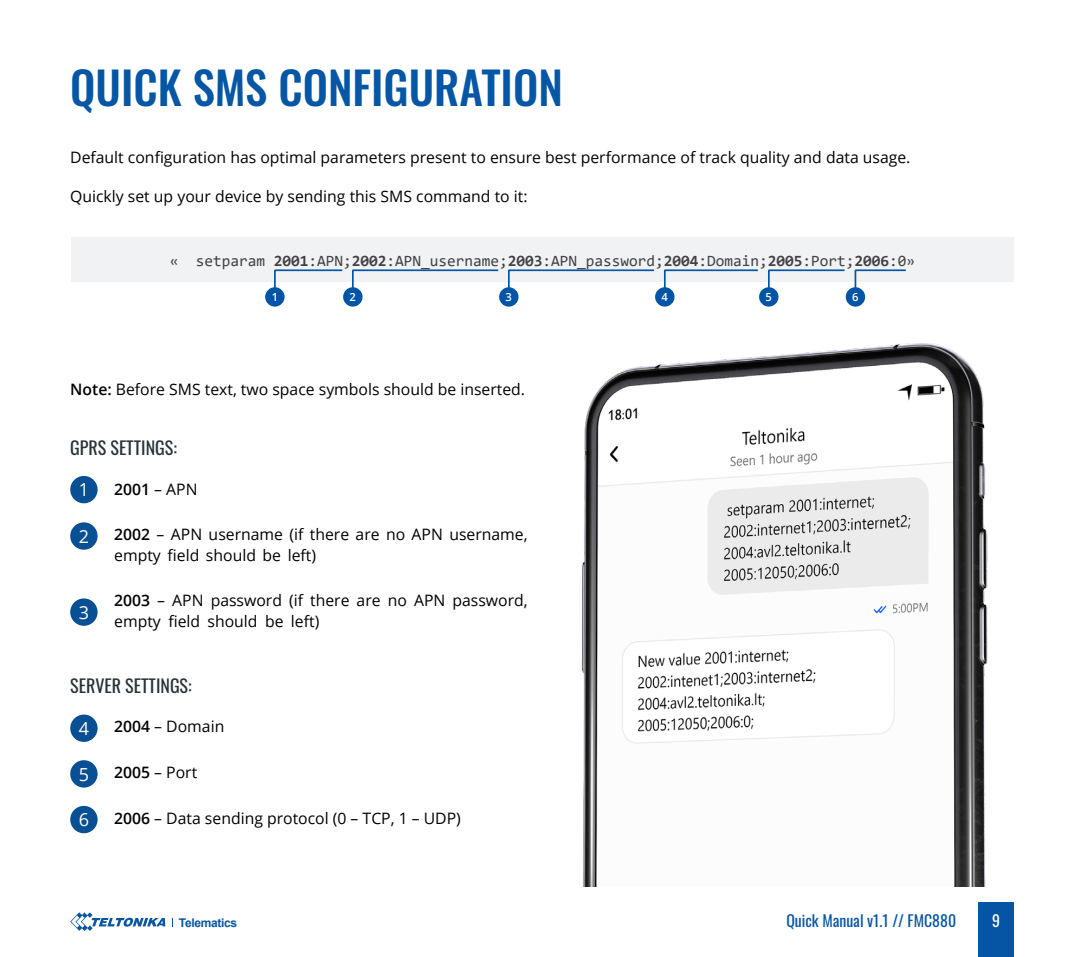
<style>
.page{position:relative;width:1085px;height:957px;background:#fff}
.page>*{position:absolute;margin:0;border:0;box-sizing:border-box;transform-origin:0 0}
.t1{font:500 45px "Oswald";color:#0556a5}
.t2{font:18px "Oswald";color:#263338}
.t3{font:18px "Open Sans";color:#fff}
.t4{font:15.75px/20.2px "Open Sans";color:#000}
.t5{font:15.75px "Consolas";color:#414042}
.t6{font:15.75px "Oswald";color:#0655a5}
.t7{font:600 15.75px "Open Sans";color:#000}
.t8{font:15.75px "Oswald";color:#fff}
.t9{font:700 11.92px "Arial";letter-spacing:-.025em;color:#0656a5}
.t10{font:600 11.25px "Open Sans";color:#fff}
.s1{font-weight:700}
.s2{font-weight:600}
.s3{font-weight:400}
</style>
<div class="page">
<div style="left:978px;top:902px;width:35px;height:55px;background:#0655a5"></div>
<svg style="left:70px;top:912px;width:95px;height:19px"></svg>
<img style="left:581px;top:343px;width:407px;height:544px">
<div style="left:71px;top:238px;width:942px;height:44px;background:#f1f2f4"></div>
<svg style="left:274px;top:269px;width:69px;height:21px"></svg>
<svg style="left:352px;top:269px;width:147px;height:21px"></svg>
<svg style="left:508px;top:269px;width:146px;height:22px"></svg>
<svg style="left:664px;top:269px;width:94px;height:22px"></svg>
<svg style="left:768px;top:269px;width:77px;height:22px"></svg>
<svg style="left:854px;top:269px;width:52px;height:20px"></svg>
<div style="left:265px;top:287px;width:19px;height:20px;background:#0054a6;border-radius:50%"></div>
<div style="left:343px;top:287px;width:19px;height:20px;background:#0054a6;border-radius:50%"></div>
<div style="left:499px;top:287px;width:19px;height:20px;background:#0054a6;border-radius:50%"></div>
<div style="left:655px;top:287px;width:19px;height:20px;background:#0054a6;border-radius:50%"></div>
<div style="left:759px;top:287px;width:19px;height:20px;background:#0054a6;border-radius:50%"></div>
<div style="left:845px;top:287px;width:20px;height:20px;background:#0054a6;border-radius:50%"></div>
<div style="left:70px;top:476px;width:28px;height:27px;background:#084f94;border-radius:50%"></div>
<div style="left:70px;top:522px;width:28px;height:28px;background:#084f94;border-radius:50%"></div>
<div style="left:70px;top:598px;width:28px;height:28px;background:#084f94;border-radius:50%"></div>
<div style="left:70px;top:714px;width:28px;height:28px;background:#084f94;border-radius:50%"></div>
<div style="left:70px;top:760px;width:28px;height:27px;background:#084f94;border-radius:50%"></div>
<div style="left:70px;top:806px;width:28px;height:27px;background:#084f94;border-radius:50%"></div>
<h1 class="t1" style="left:70px;top:64px;width:494px">QUICK SMS CONFIGURATION</h1>
<p class="t4" style="left:70px;top:146px;width:841px">Default configuration has optimal parameters present to ensure best performance of track quality and data usage.</p>
<p class="t4" style="left:70px;top:186px;width:459px">Quickly set up your device by sending this SMS command to it:</p>
<p class="t5" style="left:170px;top:250px;width:10px">«</p>
<p class="t5" style="left:196px;top:250px;width:71px">setparam</p>
<p class="t5" style="left:274px;top:250px;width:642px"><span class="s1">2001</span>:APN;<span class="s1">2002</span>:APN_username;<span class="s1">2003</span>:APN_password;<span class="s1">2004</span>:Domain;<span class="s1">2005</span>:Port;<span class="s1">2006</span>:0«</p>
<p class="t10" style="left:271px;top:289px;width:8px">1</p>
<p class="t10" style="left:349px;top:289px;width:8px">2</p>
<p class="t10" style="left:505px;top:289px;width:8px">3</p>
<p class="t10" style="left:661px;top:289px;width:8px">4</p>
<p class="t10" style="left:765px;top:289px;width:8px">5</p>
<p class="t10" style="left:852px;top:289px;width:8px">6</p>
<p class="t4" style="left:70px;top:379px;width:456px"><span class="s2">Note:</span> Before SMS text, two space symbols should be inserted.</p>
<p class="t2" style="left:70px;top:432px;width:108px">GPRS SETTINGS:</p>
<p class="t7" style="left:114px;top:478px;width:85px">2001 <span class="s3">– APN</span></p>
<p class="t4" style="left:114px;top:524px;width:415px"><span class="s2">2002</span> – APN username (if there are no APN username, empty field should be left(</p>
<p class="t4" style="left:291px;top:590px;width:238px;text-indent:-177px"><span class="s2">2003</span> – APN password (if there are no APN password, left(</p>
<p class="t3" style="left:79px;top:477px;width:12px">1</p>
<p class="t3" style="left:79px;top:524px;width:12px">2</p>
<p class="t3" style="left:79px;top:600px;width:12px">3</p>
<p class="t4" style="left:168px;top:610px;width:33px">field</p>
<p class="t4" style="left:207px;top:610px;width:52px">should</p>
<p class="t4" style="left:265px;top:610px;width:20px">be</p>
<p class="t4" style="left:114px;top:610px;width:48px">empty</p>
<p class="t2" style="left:70px;top:669px;width:123px">SERVER SETTINGS:</p>
<p class="t4" style="left:114px;top:716px;width:112px"><span class="s2">2004</span> – Domain</p>
<p class="t4" style="left:114px;top:762px;width:85px"><span class="s2">2005</span> – Port</p>
<p class="t4" style="left:114px;top:807px;width:348px"><span class="s2">2006</span> – Data sending protocol 0( – TCP 1, – UDP(</p>
<p class="t3" style="left:79px;top:716px;width:12px">4</p>
<p class="t3" style="left:79px;top:761px;width:12px">5</p>
<p class="t3" style="left:79px;top:807px;width:12px">6</p>
<p class="t9" style="left:179px;top:914px;width:60px">Telematics</p>
<p class="t6" style="left:786px;top:906px;width:171px">Quick Manual v1.1 // FMC880</p>
<p class="t8" style="left:991px;top:906px;width:9px">9</p>
</div>
